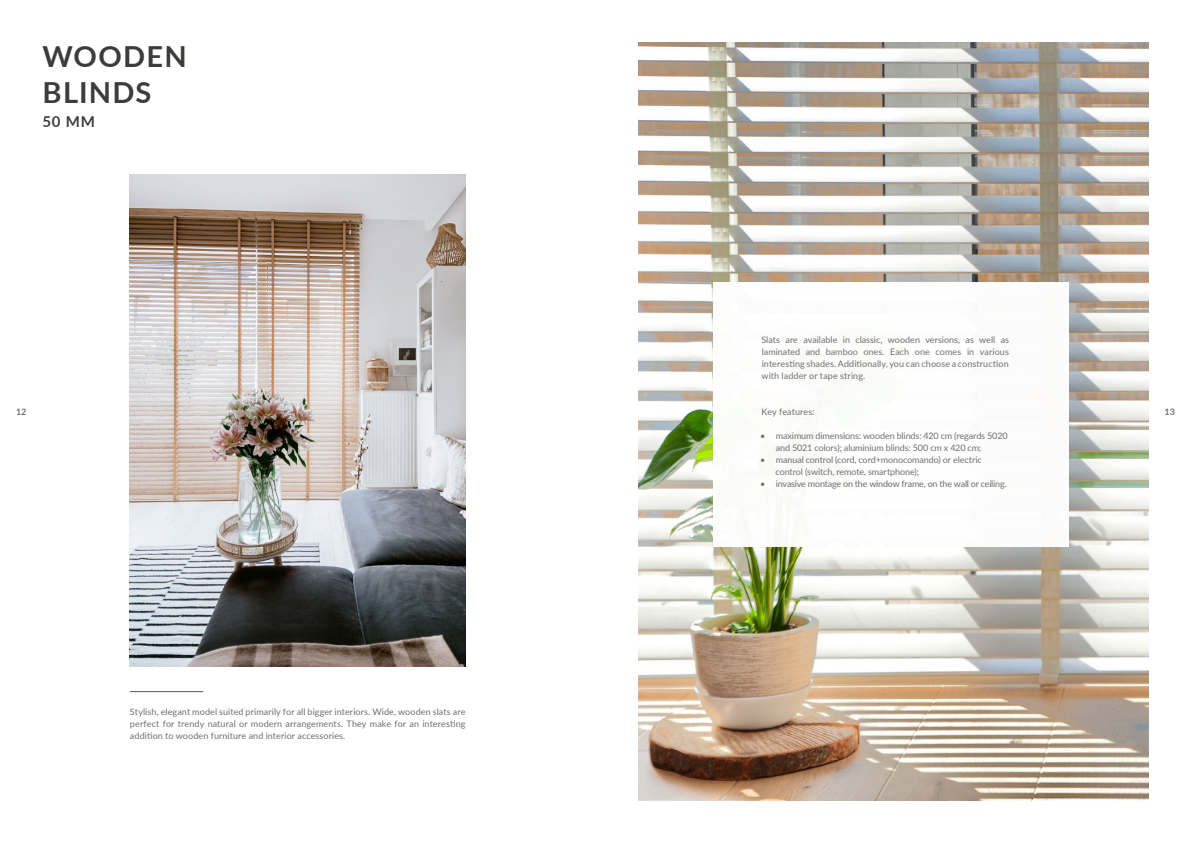
<style>
.page{position:relative;width:1191px;height:842px;background:#fff}
.page>*{position:absolute;margin:0;border:0;box-sizing:border-box;transform-origin:0 0}
.t1{font:700 29px/36px "Lato";letter-spacing:.045em;color:#3c3c3b}
.t2{font:700 15px "Lato";color:#3c3c3b}
.t3{font:9px/12px "Lato";letter-spacing:-.01em;color:#706f6f;text-align:justify}
.t4{font:700 9px "Lato";color:#706f6f}
</style>
<div class="page">
<img style="left:130px;top:175px;width:335px;height:492px">
<hr style="left:130px;top:691px;width:73px;height:1px;background:#575756">
<img style="left:638px;top:43px;width:510px;height:758px">
<div style="left:713px;top:283px;width:356px;height:264px;background:#fff"></div>
<h1 class="t1" style="left:43px;top:37px;width:146px">WOODEN<br>BLINDS</h1>
<h2 class="t2" style="left:43px;top:110px;width:54px">50 MM</h2>
<p class="t3" style="left:761px;top:333px;width:249px">Slats are available in classic, wooden versions, as well as laminated and bamboo ones. Each one comes in various interesting shades. Additionally, you can choose a construction with ladder or tape string.</p>
<p class="t3" style="left:761px;top:405px;width:54px">Key features:</p>
<p class="t3" style="left:775px;top:429px;width:233px;text-indent:-16px">• maximum dimensions: wooden blinds: 420 cm (regards 5020 and 5021 colors); aluminium blinds: 500 cm x 420 cm;</p>
<p class="t3" style="left:775px;top:453px;width:207px;text-indent:-15px">• manual control (cord, cord+monocomando) or electric control (switch, remote, smartphone);</p>
<p class="t3" style="left:760px;top:477px;width:248px">• invasive montage on the window frame, on the wall or ceiling.</p>
<p class="t4" style="left:16px;top:405px;width:12px">12</p>
<p class="t4" style="left:1164px;top:405px;width:12px">13</p>
<p class="t3" style="left:130px;top:705px;width:337px">Stylish, elegant model suited primarily for all bigger interiors. Wide, wooden slats are perfect for trendy natural or modern arrangements. They make for an interesting addition to wooden furniture and interior accessories.</p>
</div>
